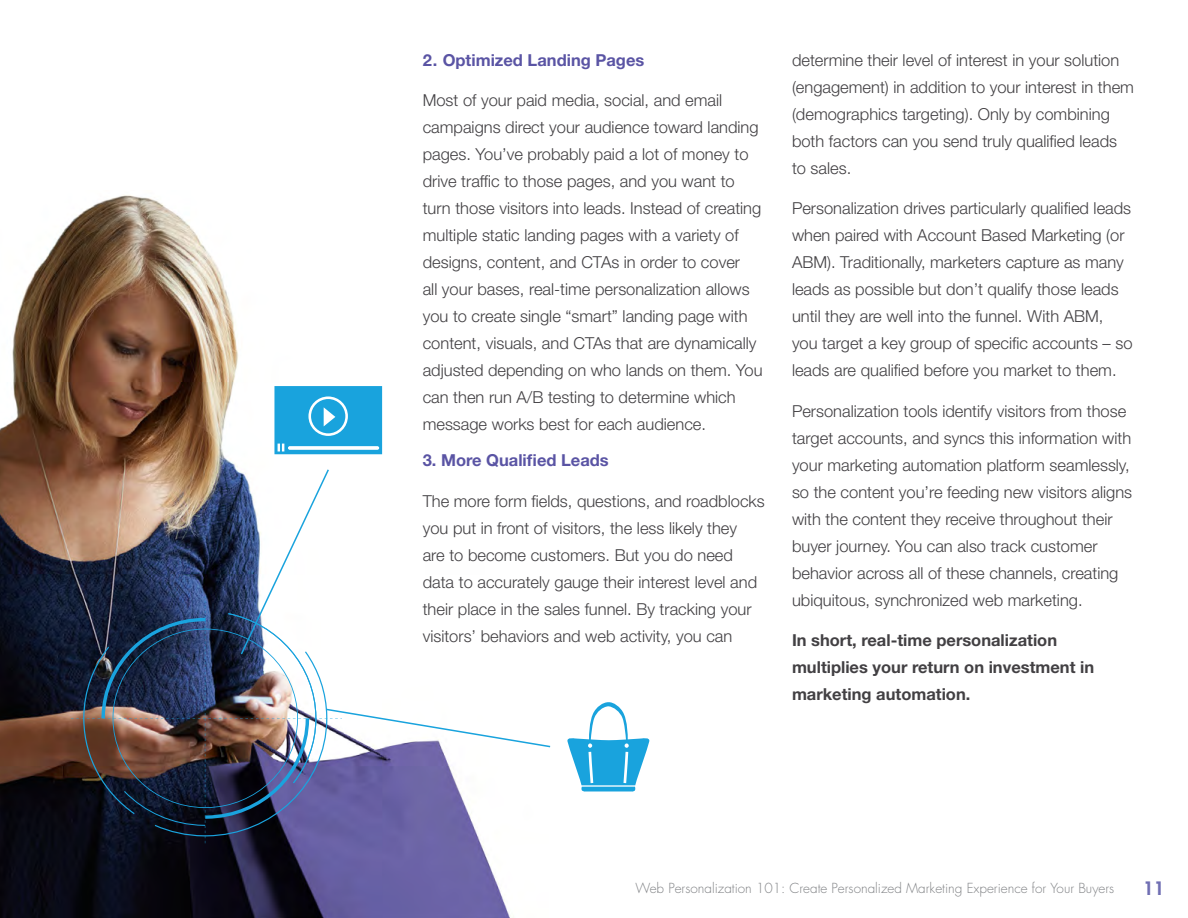
<style>
.page{position:relative;width:1188px;height:918px;background:#fff}
.page>*{position:absolute;margin:0;border:0;box-sizing:border-box;transform-origin:0 0}
.t1{font:800 18px "Futura Std";color:#706fb3}
.t2{font:300 16.5px/27px "Helvetica Neue LT Std";color:#424043}
.t3{font:700 16.5px/27px "Helvetica Neue LT Std";color:#424043}
.t4{font:700 16.5px "Helvetica Neue LT Std";color:#5a54a4}
.t5{font:300 13.5px "Futura Std";color:#808285}
</style>
<div class="page">
<img style="left:0;top:195px;width:511px;height:723px">
<img style="left:71px;top:468px;width:480px;height:375px">
<svg style="left:274px;top:386px;width:108px;height:68px"></svg>
<svg style="left:567px;top:702px;width:83px;height:90px"></svg>
<p class="t4" style="left:423px;top:50px;width:223px">2. Optimized Landing Pages</p>
<p class="t2" style="left:423px;top:87px;width:341px">Most of your paid media, social, and email campaigns direct your audience toward landing pages. You’ve probably paid a lot of money to drive traffic to those pages, and you want to turn those visitors into leads. Instead of creating multiple static landing pages with a variety of designs, content, and CTAs in order to cover<br>all your bases, real-time personalization allows you to create single “smart” landing page with content, visuals, and CTAs that are dynamically adjusted depending on who lands on them. You can then run A/B testing to determine which message works best for each audience.</p>
<p class="t4" style="left:423px;top:450px;width:188px">3. More Qualified Leads</p>
<p class="t2" style="left:423px;top:487px;width:344px">The more form fields, questions, and roadblocks you put in front of visitors, the less likely they<br>are to become customers. But you do need data to accurately gauge their interest level and their place in the sales funnel. By tracking your visitors’ behaviors and web activity, you can</p>
<p class="t2" style="left:792px;top:46px;width:343px">determine their level of interest in your solution (engagement) in addition to your interest in them (demographics targeting). Only by combining both factors can you send truly qualified leads to sales.</p>
<p class="t2" style="left:792px;top:195px;width:342px">Personalization drives particularly qualified leads when paired with Account Based Marketing (or ABM). Traditionally, marketers capture as many leads as possible but don’t qualify those leads until they are well into the funnel. With ABM, you target a key group of specific accounts – so leads are qualified before you market to them.</p>
<p class="t2" style="left:792px;top:397px;width:342px">Personalization tools identify visitors from those target accounts, and syncs this information with your marketing automation platform seamlessly, so the content you’re feeding new visitors aligns with the content they receive throughout their buyer journey. You can also track customer behavior across all of these channels, creating ubiquitous, synchronized web marketing.</p>
<p class="t3" style="left:792px;top:626px;width:304px">In short, real-time personalization multiplies your return on investment in marketing automation.</p>
<p class="t5" style="left:636px;top:879px;width:480px">Web Personalization 101: Create Personalized Marketing Experience for Your Buyers</p>
<p class="t1" style="left:1143px;top:877px;width:22px">11</p>
</div>
